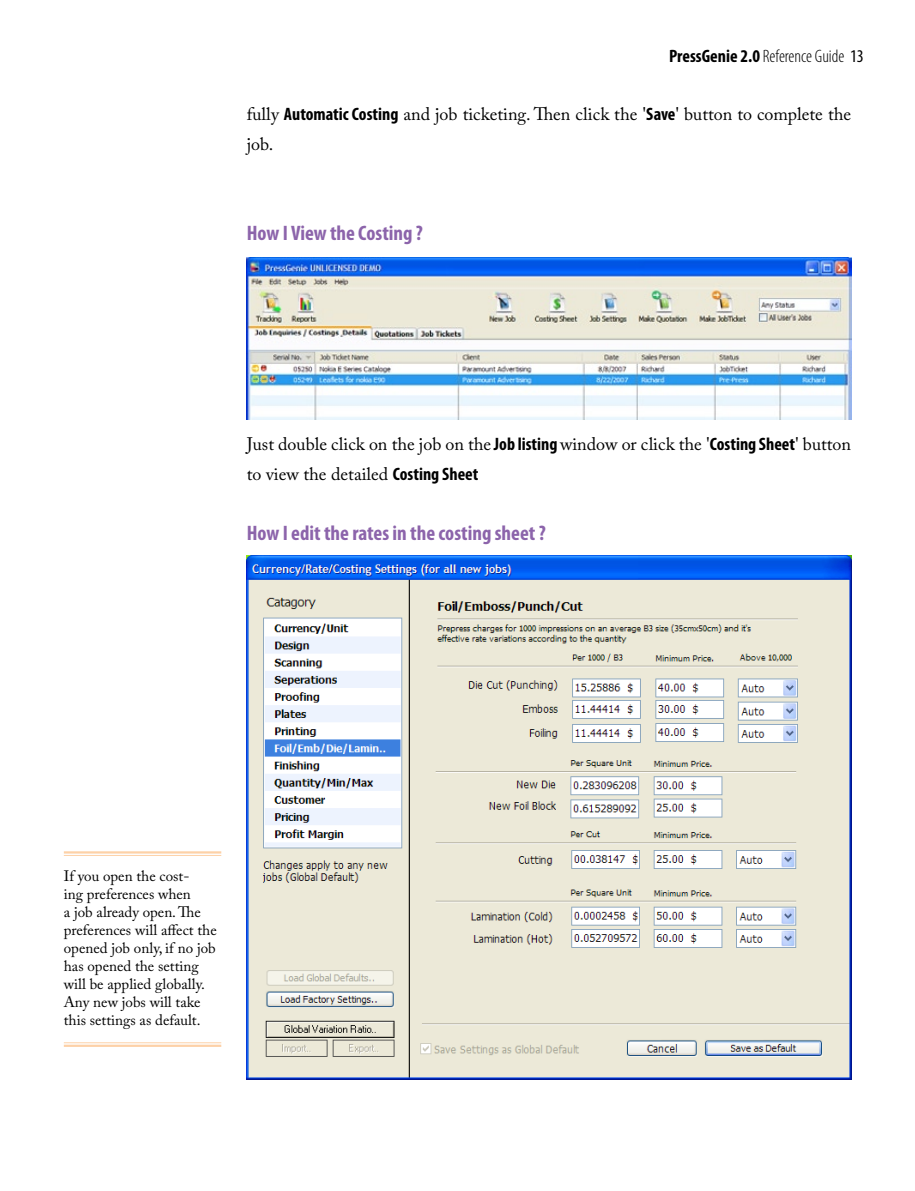
<style>
.page{position:relative;width:915px;height:1191px;background:#fff}
.page>*{position:absolute;margin:0;border:0;box-sizing:border-box;transform-origin:0 0}
.t1{font:700 condensed 21px "Myriad Pro";color:#8c64ab}
.t2{font:18px/30px "Adobe Caslon Pro";color:#000}
.t3{font:300 condensed 18px "Myriad Pro";color:#000}
.t4{font:15px/18px "Adobe Caslon Pro";color:#000}
.s1{font-weight:700}
.s2{font-weight:400}
.s3{font-family:"Myriad Pro";font-weight:700;font-stretch:condensed}
</style>
<div class="page">
<img style="left:247px;top:257px;width:603px;height:162px">
<img style="left:247px;top:556px;width:603px;height:523px">
<hr style="left:64px;top:851px;width:157px;height:2px;background:#fdd1a7">
<hr style="left:64px;top:855px;width:157px;height:1px;background:#fdd1a7">
<hr style="left:64px;top:1042px;width:157px;height:1px;background:#fdd1a7">
<hr style="left:64px;top:1044px;width:157px;height:3px;background:#fdd1a7">
<p class="t3" style="left:668px;top:46px;width:196px"><span class="s1">PressGenie 2.0</span> Reference Guide <span class="s2">13</span></p>
<p class="t2" style="left:247px;top:99px;width:605px">fully <span class="s3">Automatic Costing</span> and job ticketing. Then click the '<span class="s3">Save</span>' button to complete the job.</p>
<p class="t1" style="left:247px;top:220px;width:178px">How I View the Costing ?</p>
<p class="t2" style="left:247px;top:429px;width:605px">Just double click on the job on the <span class="s3">Job listing</span> window or click the '<span class="s3">Costing Sheet</span>' button to view the detailed <span class="s3">Costing Sheet</span></p>
<p class="t1" style="left:247px;top:520px;width:300px">How I edit the rates in the costing sheet ?</p>
<p class="t4" style="left:64px;top:867px;width:154px">If you open the cost-<br>ing preferences when<br>a job already open. The preferences will affect the opened job only, if no job has opened the setting will be applied globally.<br>Any new jobs will take this settings as default.</p>
</div>
